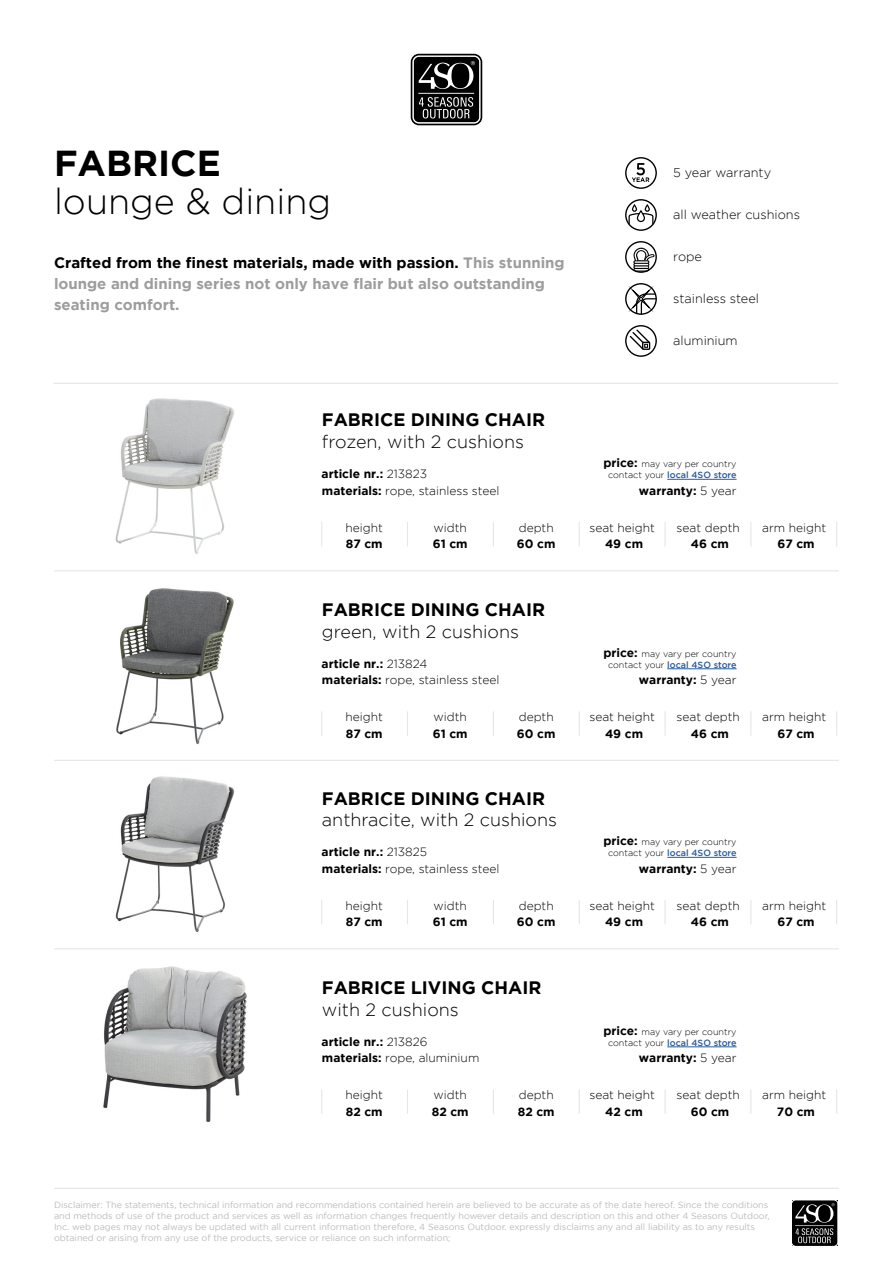
<style>
.page{position:relative;width:893px;height:1263px;background:#fff}
.page>*{position:absolute;margin:0;border:0;box-sizing:border-box;transform-origin:0 0}
.t1{font:300 36px "Gotham";color:#000}
.t2{font:700 36px "Gotham";color:#000}
.t3{font:300 18px "Gotham";color:#000}
.t4{font:700 18px "Gotham";color:#000}
.t5{font:700 15px/21px "Gotham";color:#9d9d9c}
.t6{font:300 12.75px "Gotham";color:#000}
.t7{font:300 12px "Gotham";color:#000}
.t8{font:700 12px "Gotham";color:#000}
.t9{font:9px/10.8px "Gotham";color:#bcbcbc}
.t10{font:300 9px/10.8px "Gotham";color:#000;text-align:center}
.s1{color:#000}
.s2{font-weight:300}
.s3{font-weight:700}
.s4{font-weight:700;font-size:12px}
.s5{font-weight:500;color:#275b9b}
</style>
<div class="page">
<hr style="left:54px;top:1188px;width:785px;height:1px;background:#e3e3e3">
<svg style="left:792px;top:1201px;width:45px;height:44px;background:#313131"></svg>
<svg style="left:411px;top:54px;width:71px;height:71px;background:#3b3b3b"></svg>
<hr style="left:418px;top:93px;width:56px;height:1px;background:#fff">
<svg style="left:625px;top:157px;width:32px;height:32px"></svg>
<svg style="left:625px;top:199px;width:32px;height:32px"></svg>
<div style="left:637px;top:210px;width:8px;height:12px;border:1px solid #000;border-radius:3px"></div>
<div style="left:632px;top:204px;width:5px;height:8px;border:1px solid #000;border-radius:2px"></div>
<div style="left:645px;top:204px;width:5px;height:8px;border:1px solid #000;border-radius:2px"></div>
<svg style="left:625px;top:241px;width:32px;height:32px"></svg>
<svg style="left:625px;top:283px;width:32px;height:32px"></svg>
<svg style="left:625px;top:325px;width:32px;height:32px"></svg>
<hr style="left:53px;top:383px;width:785px;height:1px;background:#e3e3e3">
<img style="left:115px;top:398px;width:120px;height:156px">
<hr style="left:54px;top:570px;width:785px;height:1px;background:#e3e3e3">
<svg style="left:321px;top:522px;width:1px;height:24px"></svg>
<svg style="left:836px;top:522px;width:1px;height:24px"></svg>
<hr style="left:667px;top:479px;width:70px;height:1px;background:#275b9b">
<svg style="left:493px;top:522px;width:1px;height:24px"></svg>
<svg style="left:665px;top:522px;width:1px;height:24px"></svg>
<svg style="left:407px;top:522px;width:1px;height:24px"></svg>
<svg style="left:579px;top:522px;width:1px;height:24px"></svg>
<svg style="left:751px;top:522px;width:1px;height:24px"></svg>
<img style="left:116px;top:588px;width:118px;height:156px">
<hr style="left:54px;top:760px;width:785px;height:1px;background:#e3e3e3">
<svg style="left:321px;top:711px;width:1px;height:25px"></svg>
<svg style="left:836px;top:711px;width:1px;height:25px"></svg>
<hr style="left:667px;top:668px;width:70px;height:1px;background:#275b9b">
<svg style="left:493px;top:711px;width:1px;height:25px"></svg>
<svg style="left:665px;top:712px;width:1px;height:24px"></svg>
<svg style="left:407px;top:711px;width:1px;height:25px"></svg>
<svg style="left:579px;top:711px;width:1px;height:25px"></svg>
<svg style="left:751px;top:712px;width:1px;height:23px"></svg>
<img style="left:115px;top:776px;width:120px;height:156px">
<hr style="left:54px;top:948px;width:785px;height:1px;background:#e3e3e3">
<svg style="left:321px;top:900px;width:1px;height:24px"></svg>
<svg style="left:836px;top:900px;width:1px;height:24px"></svg>
<hr style="left:667px;top:857px;width:70px;height:1px;background:#275b9b">
<svg style="left:493px;top:900px;width:1px;height:24px"></svg>
<svg style="left:665px;top:900px;width:1px;height:24px"></svg>
<svg style="left:407px;top:900px;width:1px;height:24px"></svg>
<svg style="left:579px;top:900px;width:1px;height:24px"></svg>
<svg style="left:751px;top:900px;width:1px;height:24px"></svg>
<img style="left:103px;top:966px;width:144px;height:157px">
<svg style="left:321px;top:1089px;width:1px;height:25px"></svg>
<svg style="left:836px;top:1089px;width:1px;height:25px"></svg>
<hr style="left:667px;top:1046px;width:70px;height:1px;background:#275b9b">
<svg style="left:493px;top:1089px;width:1px;height:25px"></svg>
<svg style="left:665px;top:1090px;width:1px;height:24px"></svg>
<svg style="left:407px;top:1089px;width:1px;height:25px"></svg>
<svg style="left:579px;top:1089px;width:1px;height:25px"></svg>
<svg style="left:751px;top:1090px;width:1px;height:23px"></svg>
<h1 class="t2" style="left:54px;top:142px;width:168px">FABRICE</h1>
<h1 class="t1" style="left:54px;top:182px;width:279px">lounge &amp; dining</h1>
<h3 class="t5" style="left:54px;top:252px;width:512px"><span class="s1">Crafted from the finest materials, made with passion.</span> This stunning lounge and dining series not only have flair but also outstanding seating comfort.</h3>
<h2 class="t4" style="left:322px;top:410px;width:225px">FABRICE DINING CHAIR</h2>
<h2 class="t3" style="left:322px;top:432px;width:204px">frozen, with 2 cushions</h2>
<h3 class="t8" style="left:322px;top:467px;width:107px">article nr.: <span class="s2">213823</span></h3>
<h3 class="t7" style="left:322px;top:484px;width:179px"><span class="s3">materials:</span> rope, stainless steel</h3>
<h3 class="t6" style="left:673px;top:166px;width:99px">5 year warranty</h3>
<h3 class="t6" style="left:673px;top:208px;width:128px">all weather cushions</h3>
<h3 class="t6" style="left:673px;top:250px;width:30px">rope</h3>
<h3 class="t6" style="left:673px;top:292px;width:87px">stainless steel</h3>
<h3 class="t6" style="left:673px;top:334px;width:66px">aluminium</h3>
<p class="t10" style="left:603px;top:459px;width:135px"><span class="s4">price:</span> may vary per country contact your <span class="s5">local 4SO store</span></p>
<h3 class="t8" style="left:639px;top:483px;width:99px">warranty: <span class="s2">5 year</span></h3>
<h3 class="t7" style="left:346px;top:521px;width:39px">height</h3>
<h3 class="t7" style="left:434px;top:521px;width:35px">width</h3>
<h3 class="t7" style="left:519px;top:521px;width:37px">depth</h3>
<h3 class="t7" style="left:589px;top:521px;width:67px">seat height</h3>
<h3 class="t7" style="left:677px;top:521px;width:65px">seat depth</h3>
<h3 class="t7" style="left:762px;top:521px;width:66px">arm height</h3>
<h3 class="t8" style="left:346px;top:537px;width:38px">87 cm</h3>
<h3 class="t8" style="left:433px;top:537px;width:36px">61 cm</h3>
<h3 class="t8" style="left:517px;top:537px;width:40px">60 cm</h3>
<h3 class="t8" style="left:605px;top:537px;width:40px">49 cm</h3>
<h3 class="t8" style="left:691px;top:537px;width:40px">46 cm</h3>
<h3 class="t8" style="left:777px;top:537px;width:39px">67 cm</h3>
<h2 class="t4" style="left:322px;top:599px;width:225px">FABRICE DINING CHAIR</h2>
<h2 class="t3" style="left:322px;top:621px;width:199px">green, with 2 cushions</h2>
<h3 class="t8" style="left:322px;top:657px;width:107px">article nr.: <span class="s2">213824</span></h3>
<h3 class="t7" style="left:322px;top:673px;width:179px"><span class="s3">materials:</span> rope, stainless steel</h3>
<p class="t10" style="left:603px;top:648px;width:135px"><span class="s4">price:</span> may vary per country contact your <span class="s5">local 4SO store</span></p>
<h3 class="t8" style="left:639px;top:673px;width:99px">warranty: <span class="s2">5 year</span></h3>
<h3 class="t7" style="left:346px;top:710px;width:39px">height</h3>
<h3 class="t7" style="left:434px;top:710px;width:35px">width</h3>
<h3 class="t7" style="left:519px;top:710px;width:37px">depth</h3>
<h3 class="t7" style="left:589px;top:710px;width:67px">seat height</h3>
<h3 class="t7" style="left:677px;top:710px;width:65px">seat depth</h3>
<h3 class="t7" style="left:762px;top:710px;width:66px">arm height</h3>
<h3 class="t8" style="left:346px;top:726px;width:38px">87 cm</h3>
<h3 class="t8" style="left:433px;top:726px;width:36px">61 cm</h3>
<h3 class="t8" style="left:517px;top:726px;width:40px">60 cm</h3>
<h3 class="t8" style="left:605px;top:726px;width:40px">49 cm</h3>
<h3 class="t8" style="left:691px;top:726px;width:40px">46 cm</h3>
<h3 class="t8" style="left:777px;top:726px;width:39px">67 cm</h3>
<h2 class="t4" style="left:322px;top:788px;width:225px">FABRICE DINING CHAIR</h2>
<h2 class="t3" style="left:322px;top:810px;width:237px">anthracite, with 2 cushions</h2>
<h3 class="t8" style="left:322px;top:845px;width:107px">article nr.: <span class="s2">213825</span></h3>
<h3 class="t7" style="left:322px;top:862px;width:179px"><span class="s3">materials:</span> rope, stainless steel</h3>
<p class="t10" style="left:603px;top:837px;width:135px"><span class="s4">price:</span> may vary per country contact your <span class="s5">local 4SO store</span></p>
<h3 class="t8" style="left:639px;top:861px;width:99px">warranty: <span class="s2">5 year</span></h3>
<h3 class="t7" style="left:346px;top:899px;width:39px">height</h3>
<h3 class="t7" style="left:434px;top:899px;width:35px">width</h3>
<h3 class="t7" style="left:519px;top:899px;width:37px">depth</h3>
<h3 class="t7" style="left:589px;top:899px;width:67px">seat height</h3>
<h3 class="t7" style="left:677px;top:899px;width:65px">seat depth</h3>
<h3 class="t7" style="left:762px;top:899px;width:66px">arm height</h3>
<h3 class="t8" style="left:346px;top:915px;width:38px">87 cm</h3>
<h3 class="t8" style="left:433px;top:915px;width:36px">61 cm</h3>
<h3 class="t8" style="left:517px;top:915px;width:40px">60 cm</h3>
<h3 class="t8" style="left:605px;top:915px;width:40px">49 cm</h3>
<h3 class="t8" style="left:691px;top:915px;width:40px">46 cm</h3>
<h3 class="t8" style="left:777px;top:915px;width:39px">67 cm</h3>
<h2 class="t4" style="left:322px;top:977px;width:221px">FABRICE LIVING CHAIR</h2>
<h2 class="t3" style="left:322px;top:999px;width:138px">with 2 cushions</h2>
<h3 class="t8" style="left:322px;top:1035px;width:107px">article nr.: <span class="s2">213826</span></h3>
<h3 class="t7" style="left:322px;top:1051px;width:159px"><span class="s3">materials:</span> rope, aluminium</h3>
<p class="t10" style="left:603px;top:1026px;width:135px"><span class="s4">price:</span> may vary per country contact your <span class="s5">local 4SO store</span></p>
<h3 class="t8" style="left:639px;top:1051px;width:99px">warranty: <span class="s2">5 year</span></h3>
<h3 class="t7" style="left:346px;top:1088px;width:39px">height</h3>
<h3 class="t7" style="left:434px;top:1088px;width:35px">width</h3>
<h3 class="t7" style="left:519px;top:1088px;width:37px">depth</h3>
<h3 class="t7" style="left:589px;top:1088px;width:67px">seat height</h3>
<h3 class="t7" style="left:677px;top:1088px;width:65px">seat depth</h3>
<h3 class="t7" style="left:762px;top:1088px;width:66px">arm height</h3>
<h3 class="t8" style="left:346px;top:1104px;width:38px">82 cm</h3>
<h3 class="t8" style="left:432px;top:1104px;width:38px">82 cm</h3>
<h3 class="t8" style="left:518px;top:1104px;width:38px">82 cm</h3>
<h3 class="t8" style="left:605px;top:1104px;width:39px">42 cm</h3>
<h3 class="t8" style="left:691px;top:1104px;width:40px">60 cm</h3>
<h3 class="t8" style="left:777px;top:1104px;width:40px">70 cm</h3>
<p class="t9" style="left:54px;top:1199px;width:717px">Disclaimer: The statements, technical information and recommendations contained herein are believed to be accurate as of the date hereof. Since the conditions and methods of use of the product and services as well as information changes frequently however details and description on this and other 4 Seasons Outdoor, Inc. web pages may not always be updated with all current information therefore, 4 Seasons Outdoor. expressly disclaims any and all liability as to any results obtained or arising from any use of the products, service or reliance on such information;</p>
</div>
